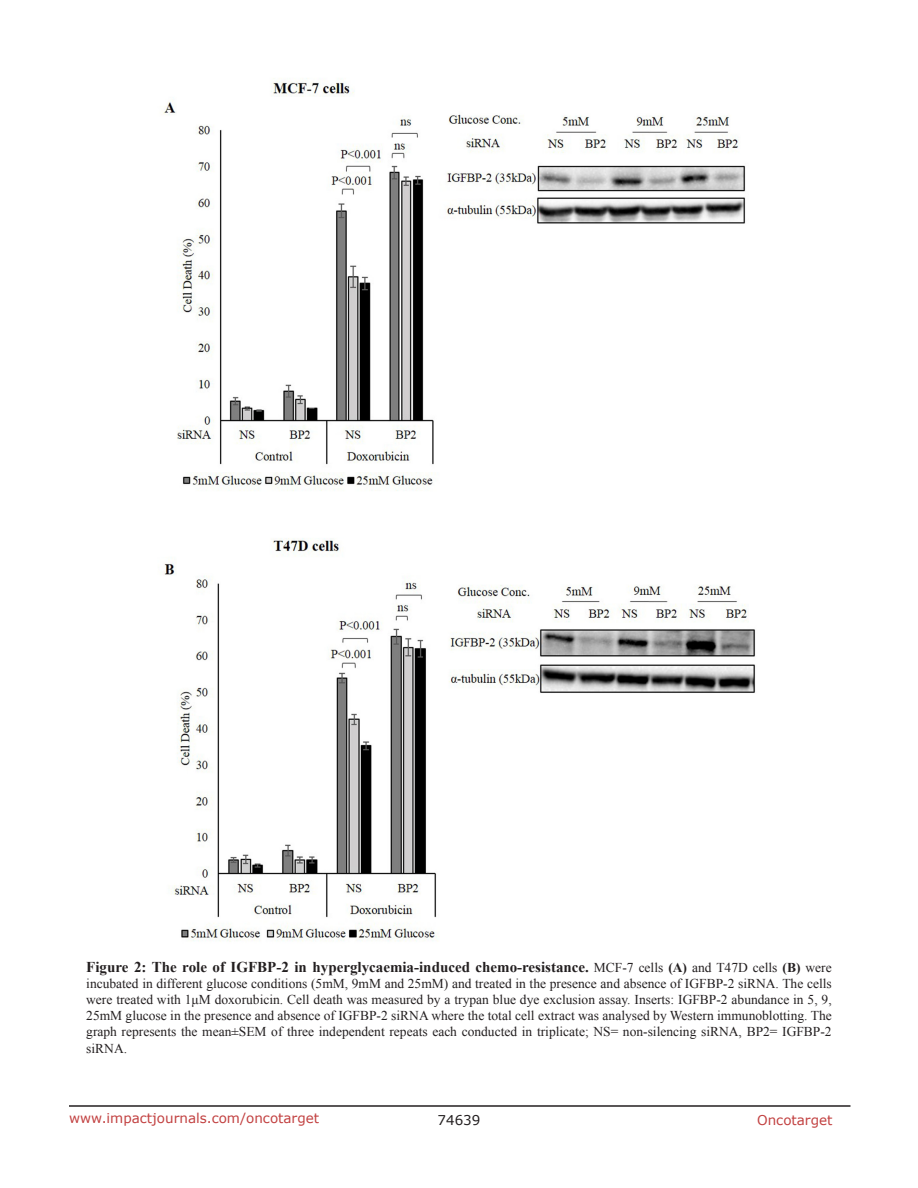
<style>
.page{position:relative;width:918px;height:1188px;background:#fff}
.page>*{position:absolute;margin:0;border:0;box-sizing:border-box;transform-origin:0 0}
.figuretext{font:700 15px "Times New Roman";color:#231f20}
.figuretext-2{font:13.5px/16.2px "Times New Roman";color:#231f20;text-align:justify}
.t1{font:13.5px "Verdana";color:#c24141}
.t2{font:13.5px "Verdana";color:#231f20}
.s1{font-weight:400;font-size:13.5px}
.s2{font-size:13.5px}
</style>
<div class="page">
<hr style="left:69px;top:1105px;width:781px;height:2px;background:#231f20">
<img style="left:163px;top:78px;width:592px;height:864px">
<p class="figuretext" style="left:86px;top:956px;width:747px">Figure 2: The role of IGFBP-2 in hyperglycaemia-induced chemo-resistance. <span class="s1">MCF-7 cells</span> <span class="s2">(A)</span> <span class="s1">and T47D cells</span> <span class="s2">(B)</span> <span class="s1">were</span></p>
<p class="figuretext-2" style="left:86px;top:975px;width:747px">incubated in different glucose conditions (5mM, 9mM and 25mM) and treated in the presence and absence of IGFBP-2 siRNA. The cells were treated with 1μM doxorubicin. Cell death was measured by a trypan blue dye exclusion assay. Inserts: IGFBP-2 abundance in 5, 9, 25mM glucose in the presence and absence of IGFBP-2 siRNA where the total cell extract was analysed by Western immunoblotting. The graph represents the mean±SEM of three independent repeats each conducted in triplicate; NS= non-silencing siRNA, BP2= IGFBP-2 siRNA.</p>
<p class="t1" style="left:69px;top:1109px;width:252px">www.impactjournals.com/oncotarget</p>
<p class="t2" style="left:438px;top:1111px;width:44px">74639</p>
<p class="t1" style="left:757px;top:1111px;width:77px">Oncotarget</p>
</div>
